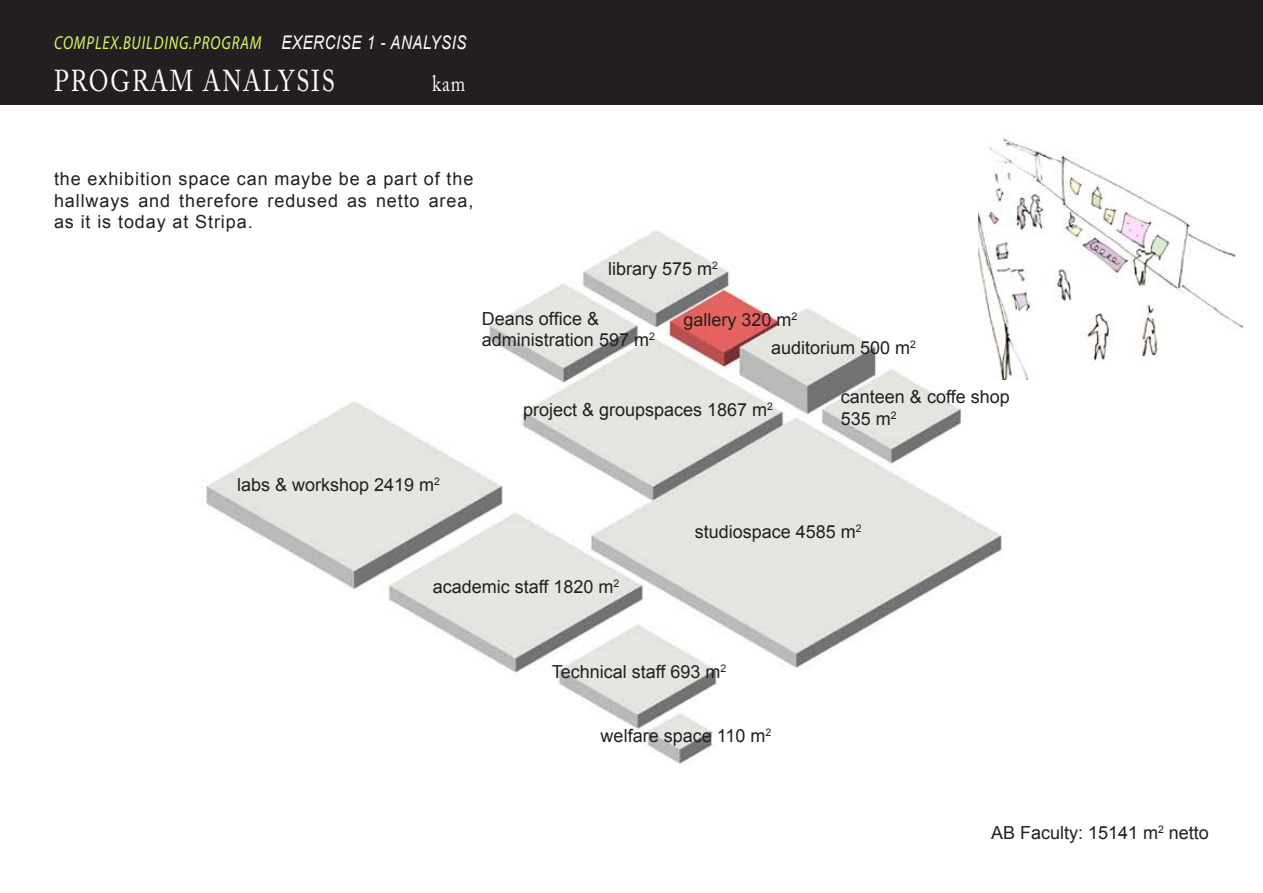
<style>
.page{position:relative;width:1263px;height:893px;background:#fff}
.page>*{position:absolute;margin:0;border:0;box-sizing:border-box;transform-origin:0 0}
.t1{font:30px "Adobe Caslon Pro";color:#fff;scale:.8 1}
.t2{font:22.5px "Adobe Caslon Pro";color:#fff;scale:.8 1}
.t3{font:italic 18.75px "Myriad Pro";letter-spacing:.06em;color:#dbfa61;scale:.8 1}
.t4{font:18px/21.6px "Arial";color:#231f20}
.s1{font-family:"Arial";color:#fff}
</style>
<div class="page">
<div style="left:0;top:0;width:1263px;height:104px;background:#231f20"></div>
<img style="left:206px;top:230px;width:796px;height:534px">
<img style="left:978px;top:138px;width:265px;height:242px">
<p class="t3" style="left:54px;top:31px;width:517px">COMPLEX.BUILDING.PROGRAM <span class="s1">EXERCISE 1 - ANALYSIS</span></p>
<h1 class="t1" style="left:54px;top:63px;width:26px">PROGRAM</h1>
<h1 class="t1" style="left:203px;top:63px;width:23px">ANALYSIS</h1>
<p class="t2" style="left:432px;top:70px;width:43px">KAM</p>
<p class="t4" style="left:54px;top:168px;width:421px;text-align:justify">the exhibition space can maybe be a part of the hallways and therefore redused as netto area, as it is today at Stripa.</p>
<p class="t4" style="left:608px;top:258px;width:111px">library 575 m<sup>2</sup></p>
<p class="t4" style="left:771px;top:305px;width:146px;line-height:28.8px;text-indent:-88px">gallery 320 m<sup>2<br></sup>auditorium 500 m<sup>2</sup></p>
<p class="t4" style="left:841px;top:386px;width:170px">canteen &amp; coffe shop<br>535 m<sup>2</sup></p>
<p class="t4" style="left:482px;top:308px;width:174px">Deans office &amp; administration 597 m<sup>2</sup></p>
<p class="t4" style="left:523px;top:399px;width:251px">project &amp; groupspaces 1867 m<sup>2</sup></p>
<p class="t4" style="left:237px;top:474px;width:204px">labs &amp; workshop 2419 m<sup>2</sup></p>
<p class="t4" style="left:695px;top:521px;width:168px">studiospace 4585 m<sup>2</sup></p>
<p class="t4" style="left:433px;top:576px;width:188px">academic staff 1820 m<sup>2</sup></p>
<p class="t4" style="left:552px;top:661px;width:176px">Technical staff 693 m<sup>2</sup></p>
<p class="t4" style="left:601px;top:725px;width:172px">welfare space 110 m<sup>2</sup></p>
<p class="t4" style="left:991px;top:822px;width:219px">AB Faculty: 15141 m<sup>2</sup> netto</p>
</div>
